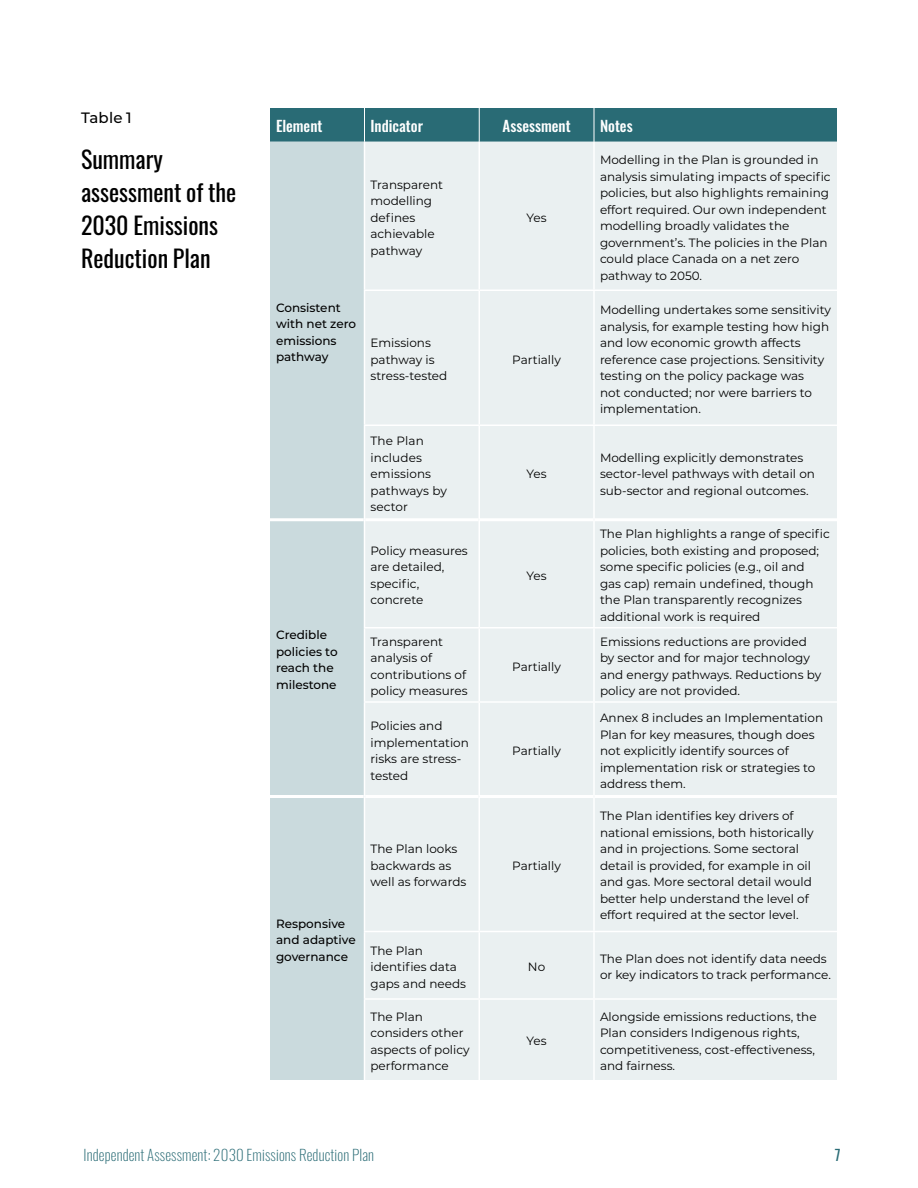
<style>
.page{position:relative;width:918px;height:1188px;background:#fff}
.page>*{position:absolute;margin:0;border:0;box-sizing:border-box;transform-origin:0 0}
.Illustration_heading{font:24px/33px "Oswald";color:#000}
.t1{font:200 15px "Oswald";letter-spacing:.01em;color:#296b75}
.Footnote{font:500 15px "Oswald";color:#fff}
.Illustration_heading-2{font:500 15px "Montserrat";letter-spacing:.01em;color:#000}
.t2{font:15px "Oswald";color:#296b75}
.Footnote-2{font:12px/16.5px "Montserrat";color:#000}
.Footnote-3{font:500 12px/16.5px "Montserrat";color:#000}
</style>
<div class="page">
<div style="left:270px;top:108px;width:567px;height:34px;background:#296b75"></div>
<div style="left:270px;top:142px;width:94px;height:938px;background:#cadadd"></div>
<div style="left:365px;top:142px;width:472px;height:938px;background:#eaf0f1"></div>
<hr style="left:364px;top:108px;width:1px;height:34px;background:#fff">
<hr style="left:479px;top:108px;width:1px;height:34px;background:#fff">
<hr style="left:594px;top:108px;width:1px;height:34px;background:#fff">
<hr style="left:270px;top:518px;width:94px;height:3px;background:#fff">
<hr style="left:365px;top:518px;width:113px;height:3px;background:#fff">
<hr style="left:480px;top:518px;width:113px;height:3px;background:#fff">
<hr style="left:595px;top:518px;width:242px;height:3px;background:#fff">
<hr style="left:270px;top:795px;width:94px;height:3px;background:#fff">
<hr style="left:365px;top:795px;width:113px;height:3px;background:#fff">
<hr style="left:480px;top:795px;width:113px;height:3px;background:#fff">
<hr style="left:595px;top:795px;width:242px;height:3px;background:#fff">
<hr style="left:478px;top:142px;width:2px;height:148px;background:#fff">
<hr style="left:593px;top:142px;width:2px;height:148px;background:#fff">
<hr style="left:364px;top:290px;width:115px;height:1px;background:#fff">
<hr style="left:479px;top:290px;width:115px;height:1px;background:#fff">
<hr style="left:478px;top:291px;width:2px;height:133px;background:#fff">
<hr style="left:594px;top:290px;width:243px;height:1px;background:#fff">
<hr style="left:593px;top:291px;width:2px;height:133px;background:#fff">
<hr style="left:364px;top:424px;width:115px;height:2px;background:#fff">
<hr style="left:479px;top:424px;width:115px;height:2px;background:#fff">
<hr style="left:478px;top:426px;width:2px;height:94px;background:#fff">
<hr style="left:594px;top:424px;width:243px;height:2px;background:#fff">
<hr style="left:593px;top:426px;width:2px;height:94px;background:#fff">
<hr style="left:478px;top:520px;width:2px;height:107px;background:#fff">
<hr style="left:593px;top:520px;width:2px;height:107px;background:#fff">
<hr style="left:479px;top:627px;width:115px;height:1px;background:#fff">
<hr style="left:478px;top:628px;width:2px;height:73px;background:#fff">
<hr style="left:594px;top:627px;width:243px;height:1px;background:#fff">
<hr style="left:593px;top:628px;width:2px;height:73px;background:#fff">
<hr style="left:479px;top:701px;width:115px;height:2px;background:#fff">
<hr style="left:478px;top:703px;width:2px;height:93px;background:#fff">
<hr style="left:594px;top:701px;width:243px;height:2px;background:#fff">
<hr style="left:593px;top:703px;width:2px;height:93px;background:#fff">
<hr style="left:364px;top:627px;width:115px;height:1px;background:#fff">
<hr style="left:364px;top:701px;width:115px;height:2px;background:#fff">
<hr style="left:478px;top:796px;width:2px;height:135px;background:#fff">
<hr style="left:593px;top:796px;width:2px;height:135px;background:#fff">
<hr style="left:364px;top:931px;width:115px;height:1px;background:#fff">
<hr style="left:479px;top:931px;width:115px;height:1px;background:#fff">
<hr style="left:478px;top:932px;width:2px;height:66px;background:#fff">
<hr style="left:594px;top:931px;width:243px;height:1px;background:#fff">
<hr style="left:593px;top:932px;width:2px;height:66px;background:#fff">
<hr style="left:364px;top:998px;width:115px;height:2px;background:#fff">
<hr style="left:479px;top:998px;width:115px;height:2px;background:#fff">
<hr style="left:478px;top:1000px;width:2px;height:80px;background:#fff">
<hr style="left:594px;top:998px;width:243px;height:2px;background:#fff">
<hr style="left:593px;top:1000px;width:2px;height:80px;background:#fff">
<p class="Illustration_heading-2" style="left:81px;top:107px;width:52px">Table 1</p>
<p class="Illustration_heading" style="left:81px;top:140px;width:157px">Summary assessment of the<br>2030 Emissions<br>Reduction Plan</p>
<p class="Footnote" style="left:276px;top:118px;width:48px">Element</p>
<p class="Footnote" style="left:370px;top:118px;width:54px">Indicator</p>
<p class="Footnote" style="left:503px;top:118px;width:70px">Assessment</p>
<p class="Footnote" style="left:600px;top:118px;width:34px">Notes</p>
<p class="Footnote-2" style="left:370px;top:176px;width:74px">Transparent modelling defines achievable pathway</p>
<p class="Footnote-3" style="left:276px;top:299px;width:82px">Consistent with net zero emissions pathway</p>
<p class="Footnote-2" style="left:370px;top:334px;width:78px">Emissions pathway is stress-tested</p>
<p class="Footnote-3" style="left:276px;top:626px;width:63px">Credible policies to reach the milestone</p>
<p class="Footnote-2" style="left:371px;top:432px;width:78px">The Plan includes emissions pathways by sector</p>
<p class="Footnote-2" style="left:371px;top:542px;width:99px">Policy measures are detailed, specific, concrete</p>
<p class="Footnote-2" style="left:371px;top:633px;width:99px">Transparent analysis of contributions of policy measures</p>
<p class="Footnote-2" style="left:371px;top:717px;width:100px">Policies and implementation risks are stress&shy;tested</p>
<p class="Footnote-3" style="left:276px;top:915px;width:81px">Responsive and adaptive governance</p>
<p class="Footnote-2" style="left:371px;top:840px;width:97px">The Plan looks backwards as well as forwards</p>
<p class="Footnote-2" style="left:371px;top:942px;width:97px">The Plan identifies data gaps and needs</p>
<p class="Footnote-2" style="left:370px;top:1008px;width:101px">The Plan considers other aspects of policy performance</p>
<p class="Footnote-2" style="left:527px;top:209px;width:22px">Yes</p>
<p class="Footnote-2" style="left:512px;top:351px;width:50px">Partially</p>
<p class="Footnote-2" style="left:527px;top:465px;width:22px">Yes</p>
<p class="Footnote-2" style="left:527px;top:567px;width:22px">Yes</p>
<p class="Footnote-2" style="left:512px;top:658px;width:50px">Partially</p>
<p class="Footnote-2" style="left:512px;top:742px;width:50px">Partially</p>
<p class="Footnote-2" style="left:512px;top:857px;width:50px">Partially</p>
<p class="Footnote-2" style="left:600px;top:151px;width:232px">Modelling in the Plan is grounded in analysis simulating impacts of specific policies, but also highlights remaining effort required. Our own independent modelling broadly validates the government’s. The policies in the Plan could place Canada on a net zero pathway to 2050.</p>
<p class="Footnote-2" style="left:600px;top:301px;width:232px">Modelling undertakes some sensitivity analysis, for example testing how high and low economic growth affects reference case projections. Sensitivity testing on the policy package was<br>not conducted; nor were barriers to implementation.</p>
<p class="Footnote-2" style="left:600px;top:449px;width:216px">Modelling explicitly demonstrates sector-level pathways with detail on sub-sector and regional outcomes.</p>
<p class="Footnote-2" style="left:600px;top:525px;width:231px">The Plan highlights a range of specific policies, both existing and proposed; some specific policies (e.g., oil and<br>gas cap) remain undefined, though the Plan transparently recognizes additional work is required</p>
<p class="Footnote-2" style="left:600px;top:633px;width:223px">Emissions reductions are provided by sector and for major technology and energy pathways. Reductions by policy are not provided.</p>
<p class="Footnote-2" style="left:600px;top:709px;width:225px">Annex 8 includes an Implementation<br>Plan for key measures, though does not explicitly identify sources of implementation risk or strategies to address them.</p>
<p class="Footnote-2" style="left:600px;top:807px;width:215px">The Plan identifies key drivers of national emissions, both historically and in projections. Some sectoral detail is provided, for example in oil and gas. More sectoral detail would better help understand the level of effort required at the sector level.</p>
<p class="Footnote-2" style="left:528px;top:958px;width:19px">No</p>
<p class="Footnote-2" style="left:600px;top:950px;width:232px">The Plan does not identify data needs or key indicators to track performance.</p>
<p class="Footnote-2" style="left:527px;top:1032px;width:22px">Yes</p>
<p class="Footnote-2" style="left:600px;top:1008px;width:218px">Alongside emissions reductions, the<br>Plan considers Indigenous rights, competitiveness, cost-effectiveness, and fairness.</p>
<p class="t1" style="left:84px;top:1141px;width:292px">Independent Assessment: 2030 Emissions Reduction Plan</p>
<p class="t2" style="left:835px;top:1141px;width:7px">7</p>
</div>
